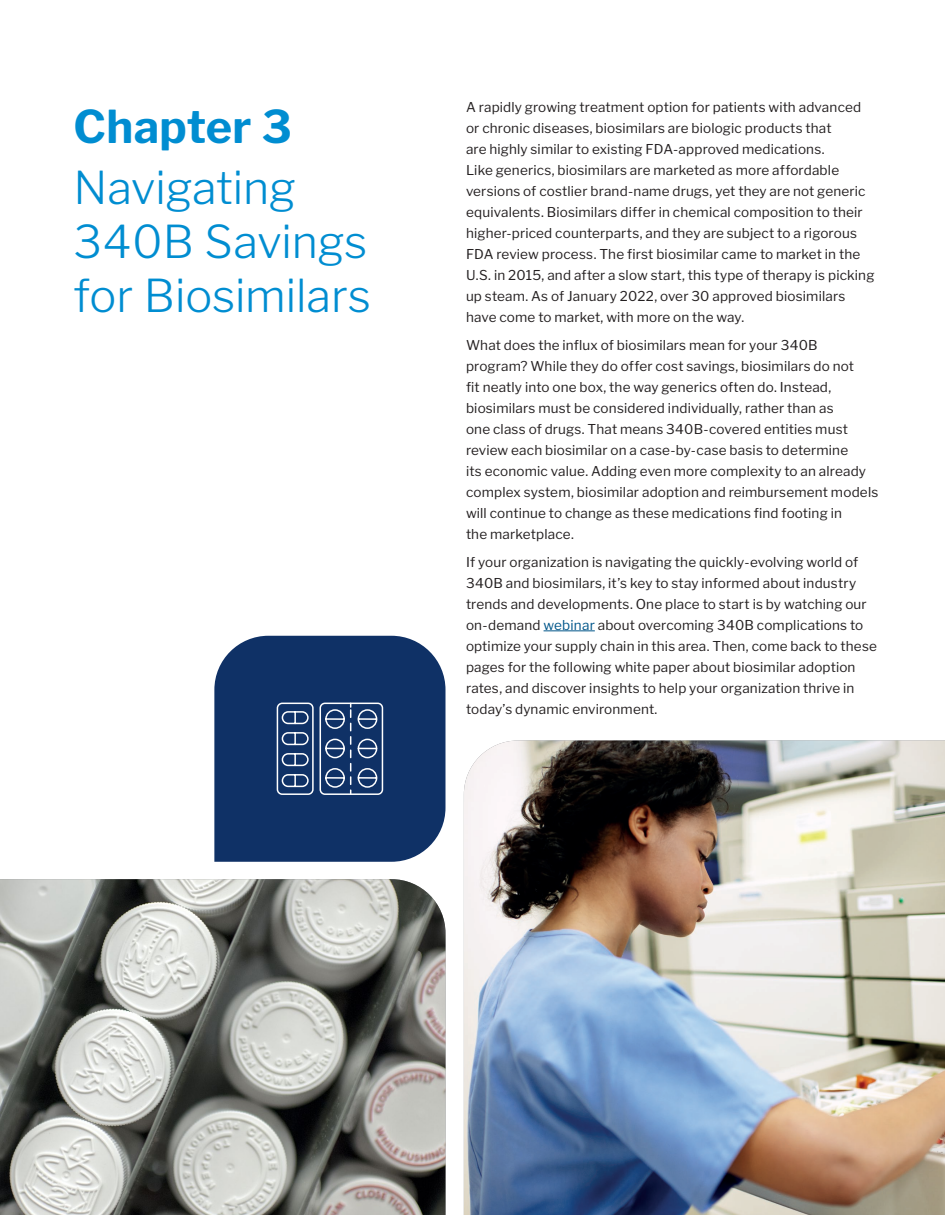
<style>
.page{position:relative;width:945px;height:1215px;background:#fff}
.page>*{position:absolute;margin:0;border:0;box-sizing:border-box;transform-origin:0 0}
.t1{font:300 45px/54px "Libre Franklin";color:#008dd1}
.t2{font:700 45px "Libre Franklin";letter-spacing:.005em;color:#008dd1}
.t3{font:13.5px/21px "Libre Franklin";letter-spacing:.01em;color:#231f20}
.s1{color:#00568a}
</style>
<div class="page">
<hr style="left:544px;top:631px;width:51px;height:1px;background:#00568a">
<img style="left:464px;top:741px;width:481px;height:474px">
<img style="left:0;top:879px;width:446px;height:336px">
<div style="left:214px;top:636px;width:232px;height:226px;background:#0f3166"></div>
<svg style="left:276px;top:702px;width:108px;height:94px"></svg>
<h1 class="t2" style="left:74px;top:99px;width:220px">Chapter 3</h1>
<h1 class="t1" style="left:74px;top:160px;width:299px">Navigating<br>340B Savings for Biosimilars</h1>
<p class="t3" style="left:466px;top:97px;width:410px">A rapidly growing treatment option for patients with advanced or chronic diseases, biosimilars are biologic products that<br>are highly similar to existing FDA-approved medications.<br>Like generics, biosimilars are marketed as more affordable versions of costlier brand-name drugs, yet they are not generic equivalents. Biosimilars differ in chemical composition to their higher-priced counterparts, and they are subject to a rigorous FDA review process. The first biosimilar came to market in the U.S. in 2015, and after a slow start, this type of therapy is picking up steam. As of January 2022, over 30 approved biosimilars have come to market, with more on the way.</p>
<p class="t3" style="left:466px;top:335px;width:414px">What does the influx of biosimilars mean for your 340B program? While they do offer cost savings, biosimilars do not<br>fit neatly into one box, the way generics often do. Instead, biosimilars must be considered individually, rather than as<br>one class of drugs. That means 340B-covered entities must review each biosimilar on a case-by-case basis to determine<br>its economic value. Adding even more complexity to an already complex system, biosimilar adoption and reimbursement models will continue to change as these medications find footing in<br>the marketplace.</p>
<p class="t3" style="left:466px;top:552px;width:412px">If your organization is navigating the quickly-evolving world of 340B and biosimilars, it’s key to stay informed about industry trends and developments. One place to start is by watching our on-demand <span class="s1">webinar</span> about overcoming 340B complications to optimize your supply chain in this area. Then, come back to these pages for the following white paper about biosimilar adoption rates, and discover insights to help your organization thrive in today’s dynamic environment.</p>
</div>
